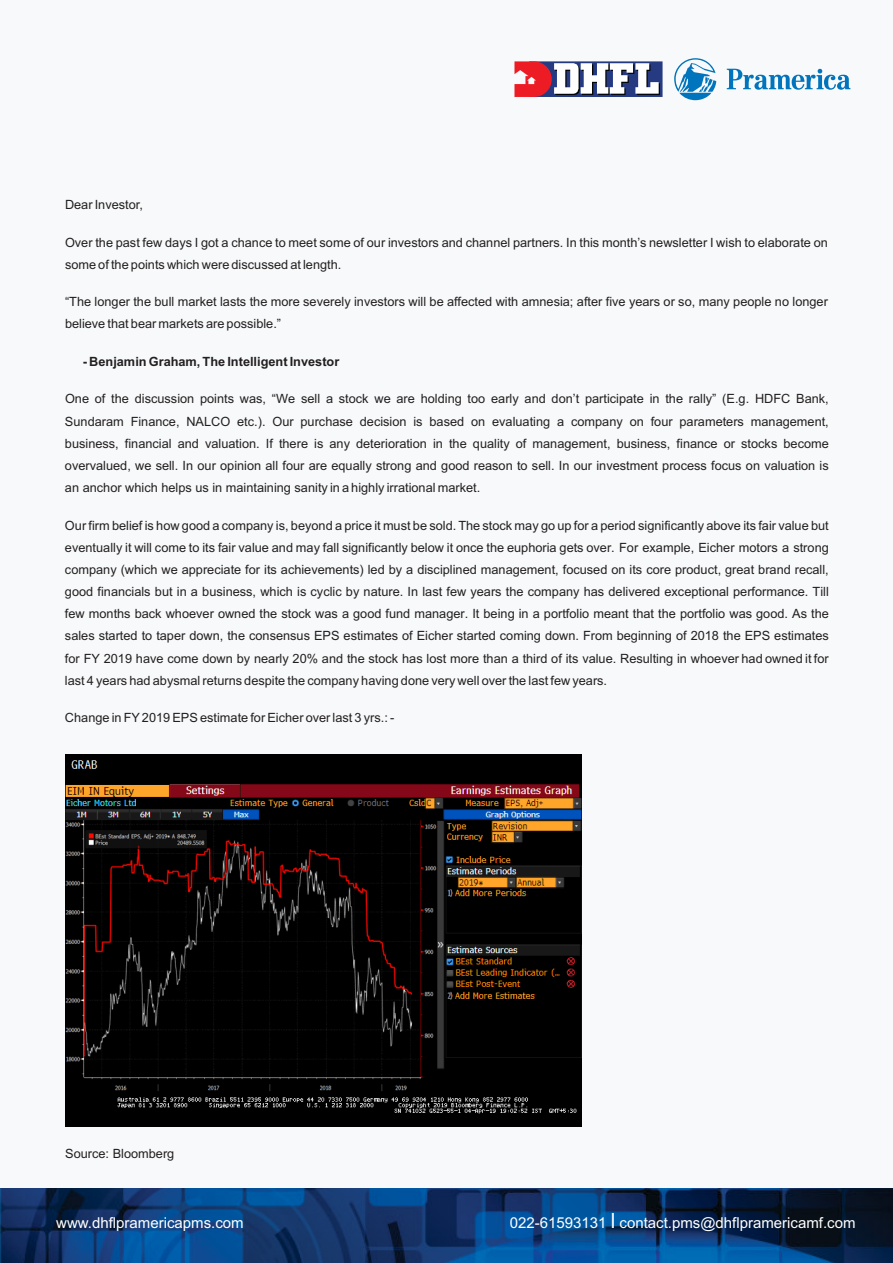
<style>
.page{position:relative;width:893px;height:1263px;background:#f7f9fa}
.page>*{position:absolute;margin:0;border:0;box-sizing:border-box;transform-origin:0 0}
.t1{font:15px "Arial";color:#fff}
.t2{font:12.75px/22.2px "Arial";color:#231f20}
.t3{font:700 12.75px "Arial";color:#231f20}
.s1{font-size:21px}
</style>
<div class="page">
<img style="left:0;top:1188px;width:893px;height:75px">
<svg style="left:727px;top:69px;width:123px;height:21px"></svg>
<svg style="left:674px;top:58px;width:42px;height:42px"></svg>
<svg style="left:514px;top:61px;width:148px;height:36px"></svg>
<img style="left:65px;top:755px;width:516px;height:371px">
<p class="t2" style="left:65px;top:195px;width:79px">Dear Investor,</p>
<p class="t2" style="left:65px;top:232px;width:764px">Over the past few days I got a chance to meet some of our investors and channel partners. In this month’s newsletter I wish to elaborate on some of the points which were discussed at length.</p>
<p class="t2" style="left:65px;top:292px;width:764px">“The longer the bull market lasts the more severely investors will be affected with amnesia; after five years or so, many people no longer believe that bear markets are possible.”</p>
<p class="t3" style="left:83px;top:357px;width:258px">- Benjamin Graham, The Intelligent Investor</p>
<p class="t2" style="left:65px;top:389px;width:765px;text-align:justify">One of the discussion points was, “We sell a stock we are holding too early and don’t participate in the rally” (E.g. HDFC Bank, Sundaram Finance, NALCO etc.). Our purchase decision is based on evaluating a company on four parameters management, business, financial and valuation. If there is any deterioration in the quality of management, business, finance or stocks become overvalued, we sell. In our opinion all four are equally strong and good reason to sell. In our investment process focus on valuation is an anchor which helps us in maintaining sanity in a highly irrational market.</p>
<p class="t2" style="left:65px;top:515px;width:765px;text-align:justify">Our firm belief is how good a company is, beyond a price it must be sold. The stock may go up for a period significantly above its fair value but eventually it will come to its fair value and may fall significantly below it once the euphoria gets over. For example, Eicher motors a strong company (which we appreciate for its achievements) led by a disciplined management, focused on its core product, great brand recall, good financials but in a business, which is cyclic by nature. In last few years the company has delivered exceptional performance. Till few months back whoever owned the stock was a good fund manager. It being in a portfolio meant that the portfolio was good. As the sales started to taper down, the consensus EPS estimates of Eicher started coming down. From beginning of 2018 the EPS estimates for FY 2019 have come down by nearly 20% and the stock has lost more than a third of its value. Resulting in whoever had owned it for last 4 years had abysmal returns despite the company having done very well over the last few years.</p>
<p class="t2" style="left:65px;top:708px;width:331px">Change in FY 2019 EPS estimate for Eicher over last 3 yrs.: -</p>
<p class="t2" style="left:65px;top:1143px;width:111px">Source: Bloomberg</p>
<p class="t1" style="left:56px;top:1216px;width:189px">www.dhflpramericapms.com</p>
<p class="t1" style="left:510px;top:1216px;width:347px">022-61593131 <span class="s1">l</span> contact.pms@dhflpramericamf.com</p>
</div>
